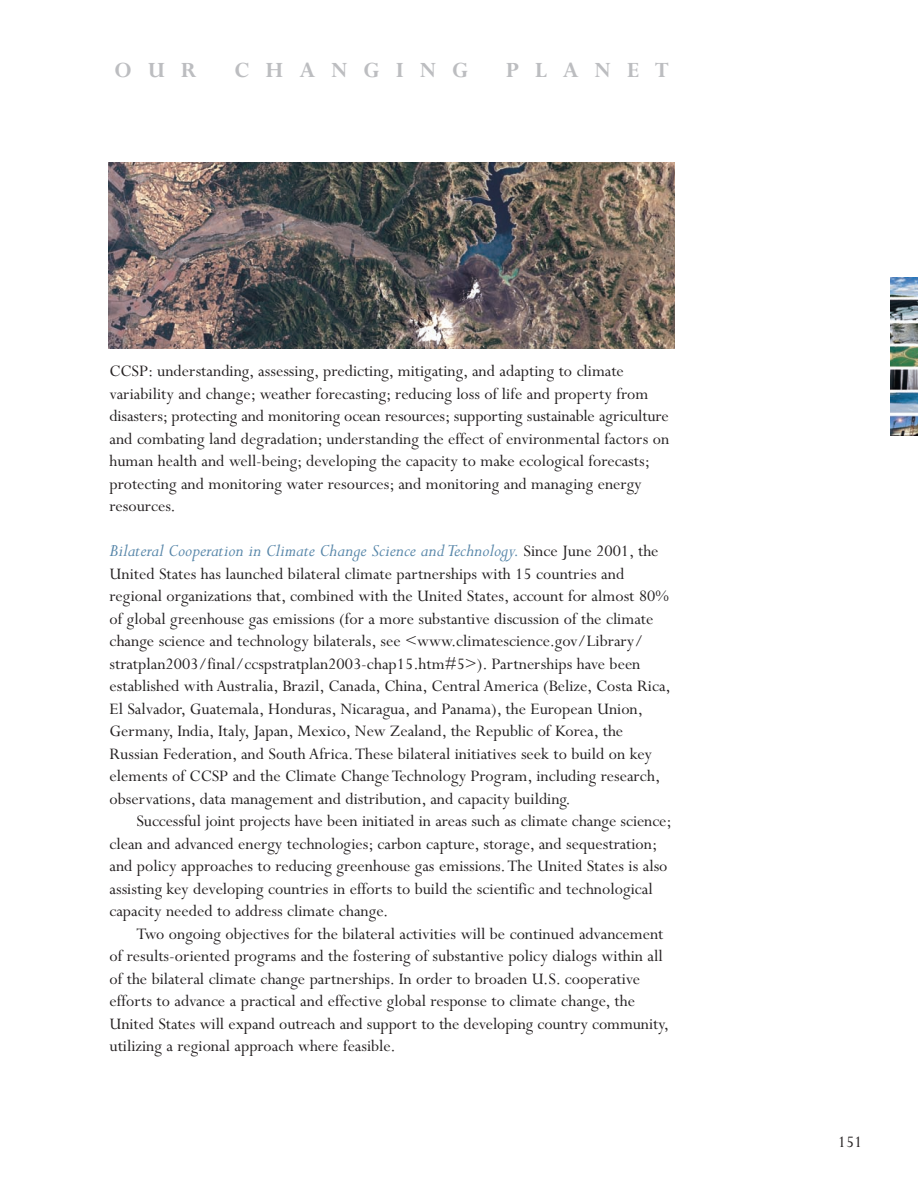
<style>
.page{position:relative;width:918px;height:1188px;background:#fff}
.page>*{position:absolute;margin:0;border:0;box-sizing:border-box;transform-origin:0 0}
.t1{font:24px "Perpetua Bold Os F";letter-spacing:.665em;color:#bcbdc0}
.t2{font:italic 19.5px "Perpetua";color:#5786a9}
.t3{font:18px/22.5px "Perpetua";color:#231f20}
.s1{font-style:normal;font-size:18px;color:#231f20}
</style>
<div class="page">
<img style="left:891px;top:277px;width:27px;height:158px">
<img style="left:108px;top:162px;width:567px;height:186px">
<h1 class="t1" style="left:115px;top:63px;width:84px">OUR</h1>
<h1 class="t1" style="left:234px;top:63px;width:235px">CHANGING</h1>
<h1 class="t1" style="left:506px;top:63px;width:164px">PLANET</h1>
<p class="t3" style="left:110px;top:362px;width:561px">CCSP: understanding, assessing, predicting, mitigating, and adapting to climate variability and change; weather forecasting; reducing loss of life and property from disasters; protecting and monitoring ocean resources; supporting sustainable agriculture and combating land degradation; understanding the effect of environmental factors on human health and well-being; developing the capacity to make ecological forecasts; protecting and monitoring water resources; and monitoring and managing energy resources.</p>
<p class="t2" style="left:110px;top:544px;width:551px">Bilateral Cooperation in Climate Change Science and Technology. <span class="s1">Since June 2001, the</span></p>
<p class="t3" style="left:109px;top:564px;width:563px">United States has launched bilateral climate partnerships with 15 countries and regional organizations that, combined with the United States, account for almost 80% of global greenhouse gas emissions (for a more substantive discussion of the climate change science and technology bilaterals, see &lt;www.climatescience.gov/Library/ stratplan2003/final/ccspstratplan2003-chap15.htm#5&gt;). Partnerships have been established with Australia, Brazil, Canada, China, Central America (Belize, Costa Rica, El Salvador, Guatemala, Honduras, Nicaragua, and Panama), the European Union, Germany, India, Italy, Japan, Mexico, New Zealand, the Republic of Korea, the Russian Federation, and South Africa. These bilateral initiatives seek to build on key elements of CCSP and the Climate Change Technology Program, including research, observations, data management and distribution, and capacity building.</p>
<p class="t3" style="left:109px;top:812px;width:564px;text-indent:27px">Successful joint projects have been initiated in areas such as climate change science; clean and advanced energy technologies; carbon capture, storage, and sequestration; and policy approaches to reducing greenhouse gas emissions. The United States is also assisting key developing countries in efforts to build the scientific and technological capacity needed to address climate change.</p>
<p class="t3" style="left:109px;top:924px;width:561px;text-indent:27px">Two ongoing objectives for the bilateral activities will be continued advancement of results-oriented programs and the fostering of substantive policy dialogs within all of the bilateral climate change partnerships. In order to broaden U.S. cooperative efforts to advance a practical and effective global response to climate change, the United States will expand outreach and support to the developing country community, utilizing a regional approach where feasible.</p>
<p class="t3" style="left:838px;top:1132px;width:26px">151</p>
</div>
